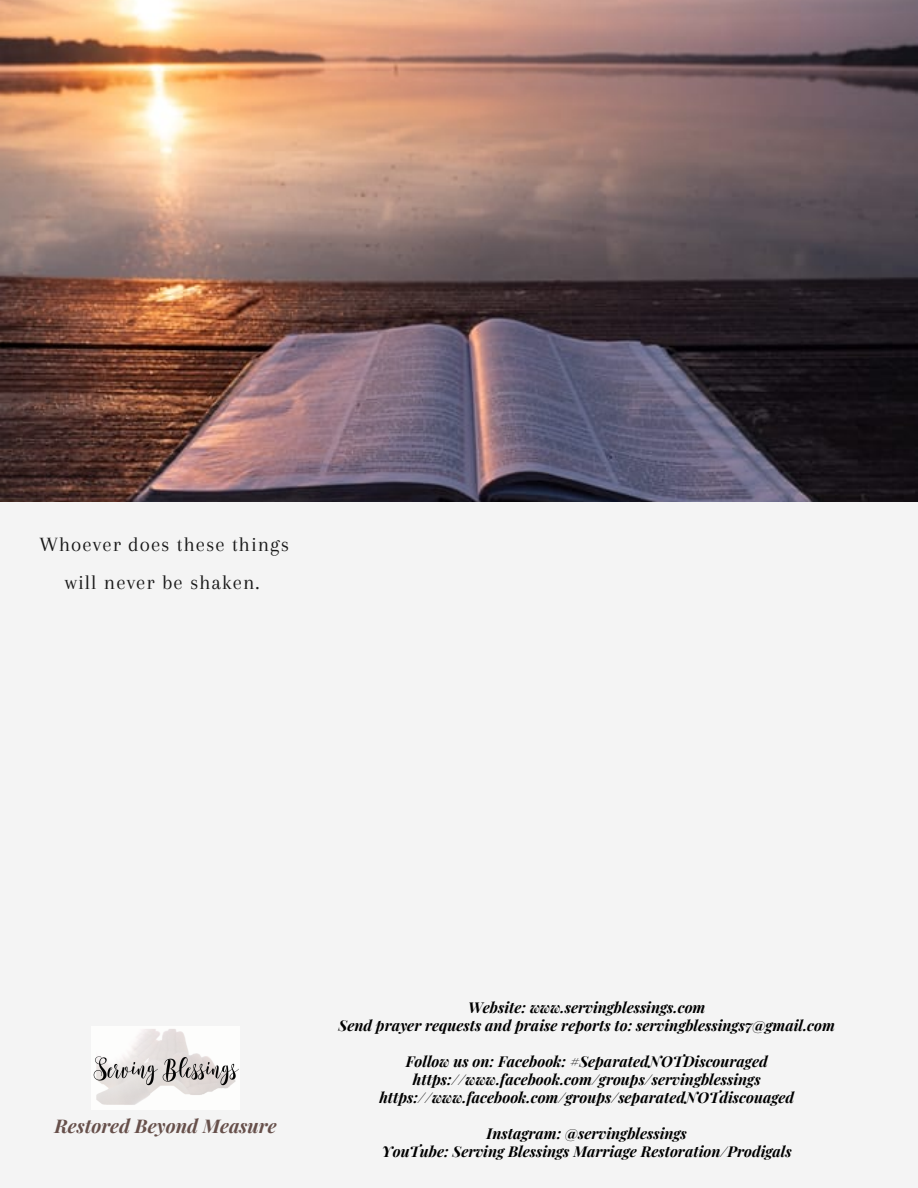
<style>
.page{position:relative;width:918px;height:1188px;background:#f4f4f4}
.page>*{position:absolute;margin:0;border:0;box-sizing:border-box;transform-origin:0 0}
.t1{font:21px "Arapey";letter-spacing:.05em;color:#191919}
.t2{font:italic 700 18.9px "Playfair Display";color:#67504b}
.t3{font:italic 700 15px "Playfair Display";color:#000}
</style>
<div class="page">
<img style="left:0;top:0;width:918px;height:501px">
<img style="left:93px;top:1029px;width:146px;height:76px">
<p class="t1" style="left:40px;top:533px;width:251px">Whoever does these things</p>
<p class="t1" style="left:65px;top:570px;width:196px">will never be shaken.</p>
<p class="t2" style="left:54px;top:1112px;width:224px">Restored Beyond Measure</p>
<p class="t3" style="left:468px;top:996px;width:239px">Website: www.servingblessings.com</p>
<p class="t3" style="left:339px;top:1014px;width:498px">Send prayer requests and praise reports to: servingblessings7@gmail.com</p>
<p class="t3" style="left:406px;top:1050px;width:363px">Follow us on: Facebook: #SeparatedNOTDiscouraged</p>
<p class="t3" style="left:413px;top:1068px;width:349px">https://www.facebook.com/groups/servingblessings</p>
<p class="t3" style="left:379px;top:1086px;width:416px">https://www.facebook.com/groups/separatedNOTdiscouaged</p>
<p class="t3" style="left:487px;top:1122px;width:202px">Instagram: @servingblessings</p>
<p class="t3" style="left:382px;top:1140px;width:412px">YouTube: Serving Blessings Marriage Restoration/Prodigals</p>
</div>
